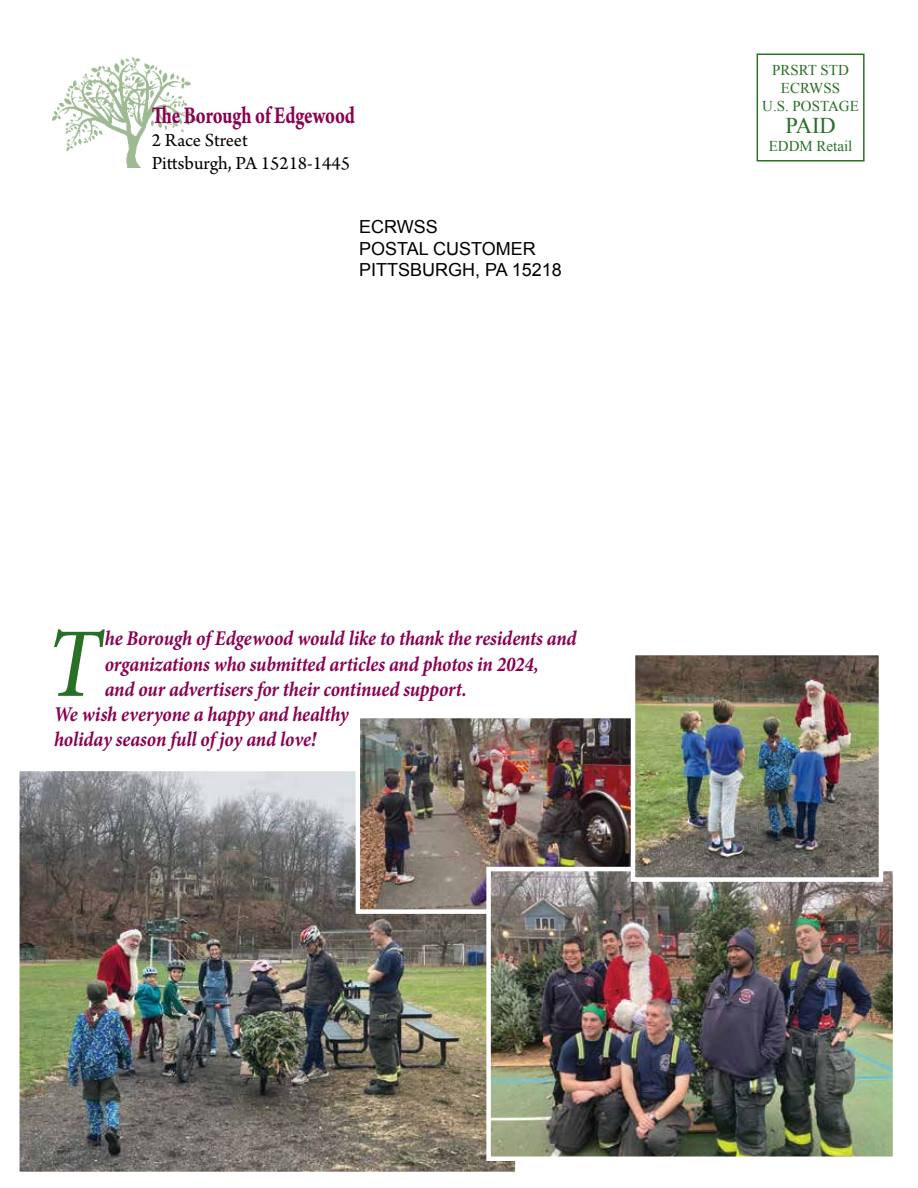
<style>
.page{position:relative;width:918px;height:1188px;background:#fff}
.page>*{position:absolute;margin:0;border:0;box-sizing:border-box;transform-origin:0 0}
.t1{font:italic 500 98.7px "Minion Pro";color:#297027;scale:.9 1}
.t2{font:700 25.5px "Arno Pro";letter-spacing:-.005em;color:#8a0051;scale:.75 1}
.t3{font:22.5px "Times New Roman";color:#297027}
.t4{font:italic 700 21px "Minion Pro";letter-spacing:-.01em;color:#8a0051;scale:.9 1}
.t5{font:19.5px/23.4px "Arno Pro";color:#000}
.t6{font:18px/21.6px "Arial";color:#000}
.t7{font:15px/18px "Times New Roman";color:#297027;text-align:center}
</style>
<div class="page">
<div style="left:757px;top:54px;width:108px;height:108px;background:#fff;border:2px solid #297027"></div>
<img style="left:52px;top:58px;width:146px;height:109px">
<img style="left:20px;top:772px;width:495px;height:399px">
<div style="left:15px;top:767px;width:505px;height:409px;border:4px solid #fff"></div>
<img style="left:361px;top:719px;width:270px;height:190px">
<div style="left:356px;top:714px;width:306px;height:200px;border:4px solid #fff"></div>
<img style="left:491px;top:872px;width:401px;height:284px">
<div style="left:486px;top:867px;width:411px;height:294px;border:4px solid #fff"></div>
<img style="left:636px;top:656px;width:242px;height:221px">
<div style="left:631px;top:651px;width:252px;height:231px;border:4px solid #fff"></div>
<p class="t2" style="left:152px;top:100px;width:273px">The Borough of Edgewood</p>
<p class="t5" style="left:152px;top:130px;width:200px">2 Race Street<br>Pittsburgh, PA 15218-1445</p>
<p class="t6" style="left:359px;top:216px;width:204px">ECRWSS<br>POSTAL CUSTOMER<br>PITTSBURGH, PA 15218</p>
<h1 class="t1" style="left:46px;top:596px;width:61px">T</h1>
<p class="t4" style="left:105px;top:624px;width:526px">he Borough of Edgewood would like to thank the residents and</p>
<p class="t4" style="left:105px;top:649px;width:484px">organizations who submitted articles and photos in 2024,</p>
<p class="t4" style="left:105px;top:674px;width:404px">and our advertisers for their continued support.</p>
<p class="t4" style="left:54px;top:699px;width:329px">We wish everyone a happy and healthy</p>
<p class="t4" style="left:54px;top:725px;width:293px">holiday season full of joy and love!</p>
<p class="t7" style="left:762px;top:61px;width:98px">PRSRT STD<br>ECRWSS<br>U.S. POSTAGE</p>
<p class="t3" style="left:785px;top:111px;width:52px">PAID</p>
<p class="t7" style="left:769px;top:137px;width:85px">EDDM Retail</p>
</div>
